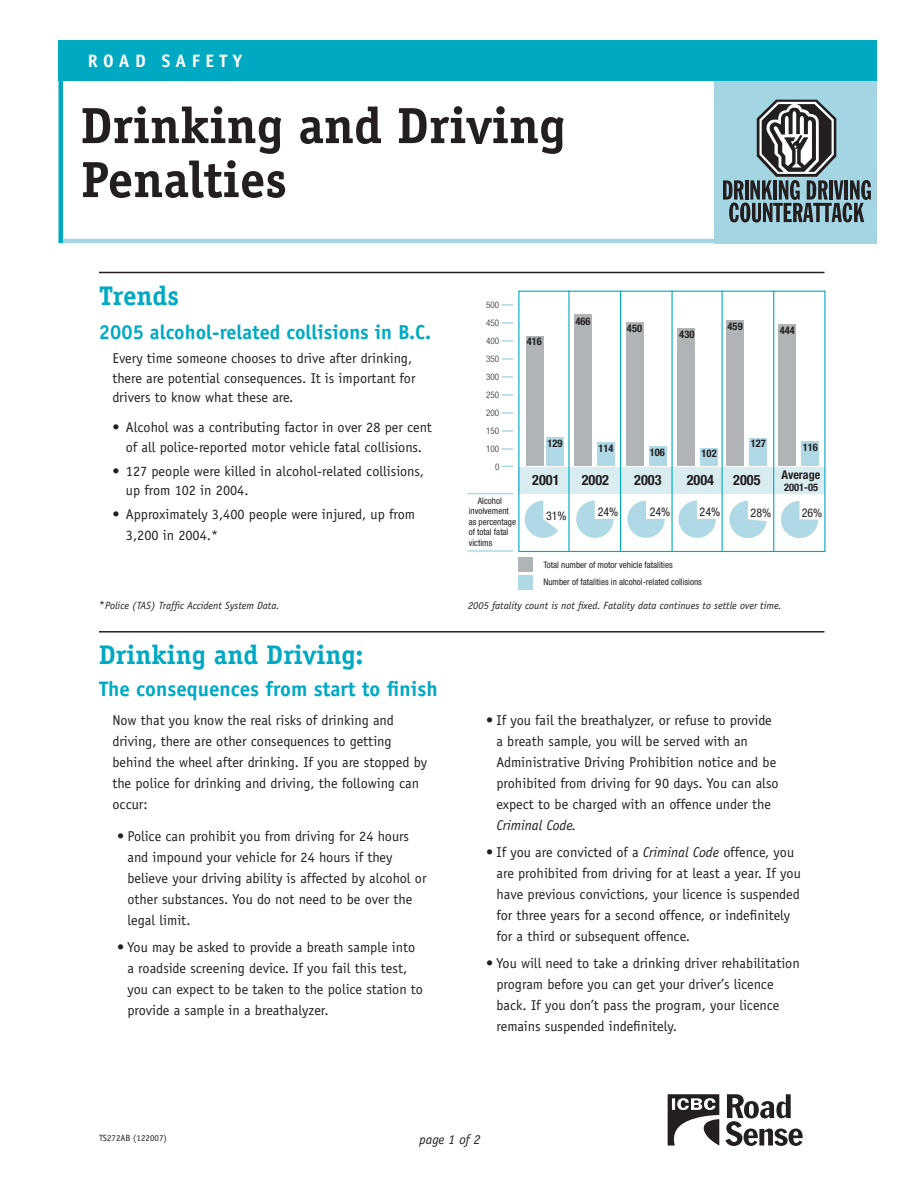
<style>
.page{position:relative;width:918px;height:1188px;background:#fff}
.page>*{position:absolute;margin:0;border:0;box-sizing:border-box;transform-origin:0 0}
.t1{font:700 51px/54px "Officina Serif";color:#231f20}
.t2{font:700 27px "Officina Serif";color:#00a9c2}
.t3{font:700 21px "Officina Sans";color:#00a9c2}
.t4{font:700 20.25px "Officina Sans";color:#00a9c2}
.t5{font:700 18px "Officina Sans";letter-spacing:.3em;color:#fff}
.t6{font:14.25px/21px "Officina Sans";color:#231f20}
.t7{font:700 condensed 14.25px "Helvetica Neue";color:#231f20}
.t8{font:italic 14.25px "Officina Sans";color:#231f20}
.t9{font:italic 13.5px "Officina Sans";color:#231f20}
.t10{font:condensed 12px "Helvetica Neue";color:#231f20}
.t11{font:700 condensed 12px "Helvetica Neue";color:#231f20}
.t12{font:italic 10.5px "Officina Sans";color:#231f20}
.t13{font:700 condensed 10.5px "Helvetica Neue";color:#231f20}
.t14{font:condensed 9px/10.5px "Helvetica Neue";color:#231f20}
.t15{font:300 condensed 9px/18px "Helvetica Neue";color:#231f20;text-align:right}
.t16{font:9px "Officina Sans";color:#231f20}
.s1{font-style:normal;font-size:12px}
.s2{font-style:italic}
</style>
<div class="page">
<hr style="left:58px;top:239px;width:819px;height:4px;background:#a4d5e2">
<div style="left:714px;top:56px;width:163px;height:187px;background:#a4d5e2"></div>
<div style="left:58px;top:41px;width:5px;height:202px;background:#00a9c2"></div>
<div style="left:58px;top:41px;width:819px;height:40px;background:#00a9c2"></div>
<svg style="left:668px;top:1094px;width:51px;height:52px"></svg>
<svg style="left:725px;top:1094px;width:78px;height:52px"></svg>
<div style="left:518px;top:467px;width:307px;height:27px;background:#d9edf1"></div>
<svg style="left:501px;top:448px;width:12px;height:2px"></svg>
<svg style="left:501px;top:430px;width:12px;height:2px"></svg>
<svg style="left:501px;top:412px;width:12px;height:2px"></svg>
<svg style="left:501px;top:394px;width:12px;height:2px"></svg>
<svg style="left:501px;top:376px;width:12px;height:2px"></svg>
<svg style="left:501px;top:358px;width:12px;height:2px"></svg>
<svg style="left:501px;top:340px;width:12px;height:2px"></svg>
<svg style="left:501px;top:322px;width:12px;height:2px"></svg>
<svg style="left:501px;top:304px;width:12px;height:2px"></svg>
<svg style="left:501px;top:466px;width:12px;height:1px"></svg>
<div style="left:526px;top:336px;width:17px;height:130px;background:#b1b4b6"></div>
<div style="left:546px;top:437px;width:18px;height:29px;background:#afd9e4"></div>
<div style="left:574px;top:315px;width:17px;height:151px;background:#b1b4b6"></div>
<div style="left:597px;top:443px;width:18px;height:23px;background:#afd9e4"></div>
<div style="left:626px;top:322px;width:17px;height:144px;background:#b1b4b6"></div>
<div style="left:649px;top:446px;width:17px;height:20px;background:#afd9e4"></div>
<div style="left:677px;top:328px;width:18px;height:138px;background:#b1b4b6"></div>
<div style="left:701px;top:448px;width:17px;height:18px;background:#afd9e4"></div>
<div style="left:727px;top:320px;width:17px;height:146px;background:#b1b4b6"></div>
<div style="left:750px;top:439px;width:17px;height:27px;background:#afd9e4"></div>
<hr style="left:568px;top:291px;width:2px;height:260px;background:#00a9c2">
<hr style="left:620px;top:291px;width:1px;height:260px;background:#00a9c2">
<hr style="left:671px;top:291px;width:2px;height:260px;background:#00a9c2">
<hr style="left:722px;top:291px;width:1px;height:260px;background:#00a9c2">
<hr style="left:773px;top:291px;width:1px;height:260px;background:#00a9c2">
<div style="left:779px;top:325px;width:17px;height:141px;background:#b1b4b6"></div>
<div style="left:802px;top:442px;width:17px;height:24px;background:#afd9e4"></div>
<div style="left:525px;top:501px;width:37px;height:37px;background:#afd9e4;border-radius:50%"></div>
<svg style="left:543px;top:500px;width:19px;height:30px"></svg>
<div style="left:576px;top:501px;width:37px;height:37px;background:#afd9e4;border-radius:50%"></div>
<svg style="left:595px;top:501px;width:19px;height:18px"></svg>
<div style="left:627px;top:501px;width:38px;height:37px;background:#afd9e4;border-radius:50%"></div>
<svg style="left:646px;top:501px;width:19px;height:18px"></svg>
<div style="left:678px;top:501px;width:38px;height:37px;background:#afd9e4;border-radius:50%"></div>
<svg style="left:697px;top:501px;width:19px;height:18px"></svg>
<div style="left:729px;top:501px;width:38px;height:37px;background:#afd9e4;border-radius:50%"></div>
<svg style="left:748px;top:501px;width:19px;height:20px"></svg>
<div style="left:781px;top:501px;width:37px;height:37px;background:#afd9e4;border-radius:50%"></div>
<svg style="left:800px;top:501px;width:18px;height:19px"></svg>
<hr style="left:468px;top:493px;width:45px;height:1px;background:#afd9e4">
<hr style="left:468px;top:550px;width:45px;height:2px;background:#afd9e4">
<div style="left:519px;top:557px;width:14px;height:15px;background:#b1b4b6"></div>
<div style="left:519px;top:575px;width:14px;height:15px;background:#afd9e4"></div>
<hr style="left:99px;top:272px;width:725px;height:1px;background:#231f20">
<hr style="left:99px;top:631px;width:725px;height:2px;background:#231f20">
<svg style="left:723px;top:100px;width:148px;height:122px"></svg>
<p class="t5" style="left:88px;top:54px;width:156px">ROAD SAFETY</p>
<h1 class="t1" style="left:81px;top:103px;width:486px">Drinking and Driving<br>Penalties</h1>
<h2 class="t2" style="left:99px;top:285px;width:82px">Trends</h2>
<h3 class="t4" style="left:99px;top:325px;width:334px">2005 alcohol-related collisions in B.C.</h3>
<p class="t6" style="left:112px;top:350px;width:305px;line-height:19.5px">Every time someone chooses to drive after drinking, there are potential consequences. It is important for drivers to know what these are.</p>
<p class="t6" style="left:112px;top:419px;width:321px;line-height:19.5px;text-align:center">• Alcohol was a contributing factor in over 28 per cent of all police-reported motor vehicle fatal collisions.</p>
<p class="t6" style="left:126px;top:463px;width:299px;line-height:19.5px;text-indent:-14px">• 127 people were killed in alcohol-related collisions, up from 102 in 2004.</p>
<p class="t6" style="left:126px;top:505px;width:291px;text-indent:-14px">• Approximately 3,400 people were injured, up from<br>3,200 in 2004.*</p>
<p class="t12" style="left:99px;top:601px;width:182px"><span class="s1">*</span>Police (TAS) Traffic Accident System Data.</p>
<h2 class="t2" style="left:99px;top:645px;width:266px">Drinking and Driving:</h2>
<h3 class="t3" style="left:99px;top:681px;width:340px">The consequences from start to finish</h3>
<p class="t6" style="left:112px;top:711px;width:316px">Now that you know the real risks of drinking and driving, there are other consequences to getting behind the wheel after drinking. If you are stopped by the police for drinking and driving, the following can occur:</p>
<p class="t6" style="left:127px;top:827px;width:301px;text-indent:-10px">• Police can prohibit you from driving for 24 hours and impound your vehicle for 24 hours if they believe your driving ability is affected by alcohol or other substances. You do not need to be over the legal limit.</p>
<p class="t6" style="left:127px;top:938px;width:297px;text-indent:-10px">• You may be asked to provide a breath sample into a roadside screening device. If you fail this test, you can expect to be taken to the police station to provide a sample in a breathalyzer.</p>
<p class="t15" style="left:486px;top:297px;width:15px">500<br>450<br>400<br>350<br>300<br>250<br>200<br>150<br>100<br>0</p>
<p class="t14" style="left:469px;top:496px;width:49px;text-indent:9px">Alcohol involvement as percentage of total fatal victims</p>
<p class="t13" style="left:527px;top:338px;width:17px">416</p>
<p class="t13" style="left:575px;top:317px;width:17px">466</p>
<p class="t13" style="left:627px;top:325px;width:17px">450</p>
<p class="t13" style="left:679px;top:331px;width:17px">430</p>
<p class="t13" style="left:728px;top:323px;width:17px">459</p>
<p class="t13" style="left:780px;top:326px;width:17px">444</p>
<p class="t13" style="left:547px;top:439px;width:17px">129</p>
<p class="t13" style="left:598px;top:444px;width:17px">114</p>
<p class="t13" style="left:650px;top:449px;width:17px">106</p>
<p class="t13" style="left:702px;top:450px;width:17px">102</p>
<p class="t13" style="left:751px;top:440px;width:17px">127</p>
<p class="t13" style="left:803px;top:443px;width:17px">116</p>
<p class="t7" style="left:532px;top:475px;width:29px">2001</p>
<p class="t7" style="left:582px;top:475px;width:29px">2002</p>
<p class="t7" style="left:634px;top:475px;width:29px">2003</p>
<p class="t7" style="left:687px;top:475px;width:29px">2004</p>
<p class="t7" style="left:733px;top:475px;width:29px">2005</p>
<p class="t11" style="left:782px;top:471px;width:40px">Average</p>
<p class="t13" style="left:784px;top:483px;width:36px">2001-05</p>
<p class="t10" style="left:546px;top:512px;width:22px">31%</p>
<p class="t10" style="left:598px;top:508px;width:22px">24%</p>
<p class="t10" style="left:650px;top:508px;width:22px">24%</p>
<p class="t10" style="left:700px;top:508px;width:22px">24%</p>
<p class="t10" style="left:751px;top:508px;width:22px">28%</p>
<p class="t10" style="left:802px;top:508px;width:22px">26%</p>
<p class="t14" style="left:543px;top:557px;width:160px;line-height:17.1px">Total number of motor vehicle fatalities<br>Number of fatalities in alcohol-related collisions</p>
<p class="t12" style="left:468px;top:601px;width:315px">2005 fatality count is not fixed. Fatality data continues to settle over time.</p>
<p class="t6" style="left:496px;top:711px;width:284px;text-indent:-10px">• If you fail the breathalyzer, or refuse to provide a breath sample, you will be served with an Administrative Driving Prohibition notice and be prohibited from driving for 90 days. You can also expect to be charged with an offence under the</p>
<p class="t8" style="left:496px;top:820px;width:81px">Criminal Code.</p>
<p class="t6" style="left:497px;top:843px;width:306px;text-indent:-11px">• If you are convicted of a <span class="s2">Criminal Code</span> offence, you are prohibited from driving for at least a year. If you have previous convictions, your licence is suspended for three years for a second offence, or indefinitely for a third or subsequent offence.</p>
<p class="t6" style="left:497px;top:954px;width:305px;text-indent:-10px">• You will need to take a drinking driver rehabilitation program before you can get your driver’s licence back. If you don’t pass the program, your licence remains suspended indefinitely.</p>
<p class="t16" style="left:99px;top:1134px;width:69px">TS272AB (122007)</p>
<p class="t9" style="left:419px;top:1134px;width:63px">page 1 of 2</p>
</div>
